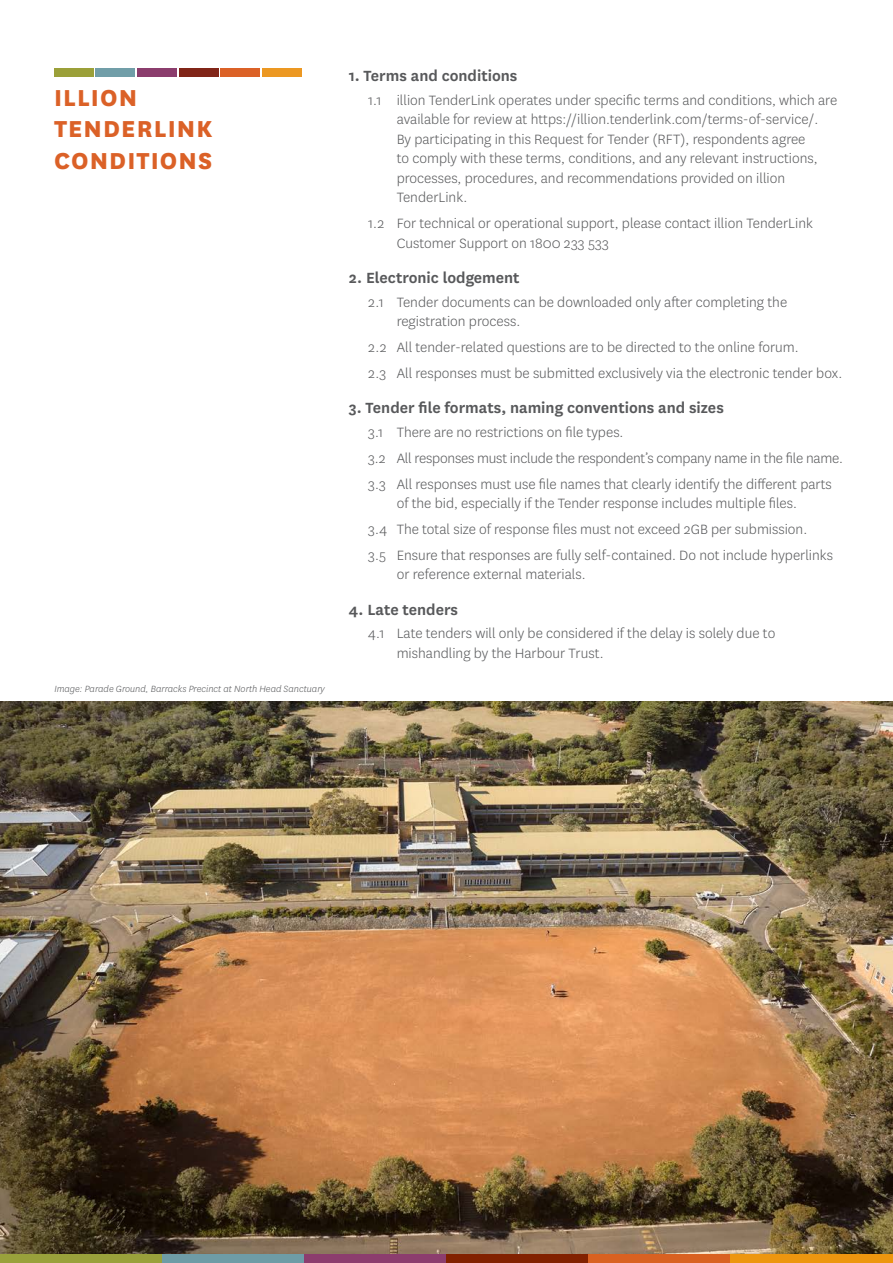
<style>
.page{position:relative;width:893px;height:1263px;background:#fff}
.page>*{position:absolute;margin:0;border:0;box-sizing:border-box;transform-origin:0 0}
.t1{font:800 27px/31.5px "National";letter-spacing:.04em;color:#db6127}
.t2{font:600 17.25px "National";color:#58595b}
.t3{font:300 15.75px/19.5px "National";color:#58595b}
.t4{font:italic 300 10.5px "National";color:#58595b}
</style>
<div class="page">
<img style="left:0;top:701px;width:893px;height:553px">
<div style="left:0;top:1254px;width:162px;height:9px;background:#99a13b"></div>
<div style="left:162px;top:1254px;width:142px;height:9px;background:#6e9ca6"></div>
<div style="left:304px;top:1254px;width:142px;height:9px;background:#8c3d6e"></div>
<div style="left:446px;top:1254px;width:143px;height:9px;background:#822100"></div>
<div style="left:589px;top:1254px;width:142px;height:9px;background:#d96121"></div>
<div style="left:731px;top:1254px;width:162px;height:9px;background:#ed960f"></div>
<div style="left:54px;top:68px;width:39px;height:9px;background:#9ba039"></div>
<div style="left:96px;top:68px;width:39px;height:9px;background:#719ea8"></div>
<div style="left:137px;top:68px;width:40px;height:9px;background:#8b3d6d"></div>
<div style="left:179px;top:68px;width:40px;height:9px;background:#812518"></div>
<div style="left:221px;top:68px;width:39px;height:9px;background:#db6127"></div>
<div style="left:262px;top:68px;width:40px;height:9px;background:#ec9822"></div>
<h1 class="t1" style="left:54px;top:80px;width:160px">ILLION<br>TENDERLINK<br>CONDITIONS</h1>
<p class="t4" style="left:54px;top:682px;width:272px">Image: Parade Ground, Barracks Precinct at North Head Sanctuary</p>
<p class="t2" style="left:349px;top:64px;width:170px">1. Terms and conditions</p>
<p class="t3" style="left:397px;top:90px;width:442px;text-indent:-29px">1.1 illion TenderLink operates under specific terms and conditions, which are available for review at https://illion.tenderlink.com/terms-of-service/.<br>By participating in this Request for Tender (RFT), respondents agree<br>to comply with these terms, conditions, and any relevant instructions, processes, procedures, and recommendations provided on illion TenderLink.</p>
<p class="t3" style="left:397px;top:213px;width:418px;text-indent:-29px">1.2 For technical or operational support, please contact illion TenderLink<br>Customer Support on 1800 233 533</p>
<p class="t2" style="left:349px;top:266px;width:172px">2. Electronic lodgement</p>
<p class="t3" style="left:397px;top:292px;width:392px;text-indent:-29px">2.1 Tender documents can be downloaded only after completing the registration process.</p>
<p class="t3" style="left:368px;top:334px;width:476px;line-height:26px">2.2 All tender-related questions are to be directed to the online forum.<br>2.3 All responses must be submitted exclusively via the electronic tender box.</p>
<p class="t2" style="left:349px;top:396px;width:377px">3. Tender file formats, naming conventions and sizes</p>
<p class="t3" style="left:368px;top:419px;width:476px;line-height:26px">3.1 There are no restrictions on file types.<br>3.2 All responses must include the respondent’s company name in the file name.<br>3.3 All responses must use file names that clearly identify the different parts</p>
<p class="t3" style="left:368px;top:490px;width:466px;line-height:26px;text-indent:29px">of the bid, especially if the Tender response includes multiple files.<br>3.4 The total size of response files must not exceed 2GB per submission.<br>3.5 Ensure that responses are fully self-contained. Do not include hyperlinks</p>
<p class="t3" style="left:397px;top:564px;width:190px">or reference external materials.</p>
<p class="t2" style="left:349px;top:597px;width:111px">4. Late tenders</p>
<p class="t3" style="left:397px;top:623px;width:380px;text-indent:-29px">4.1 Late tenders will only be considered if the delay is solely due to mishandling by the Harbour Trust.</p>
</div>
